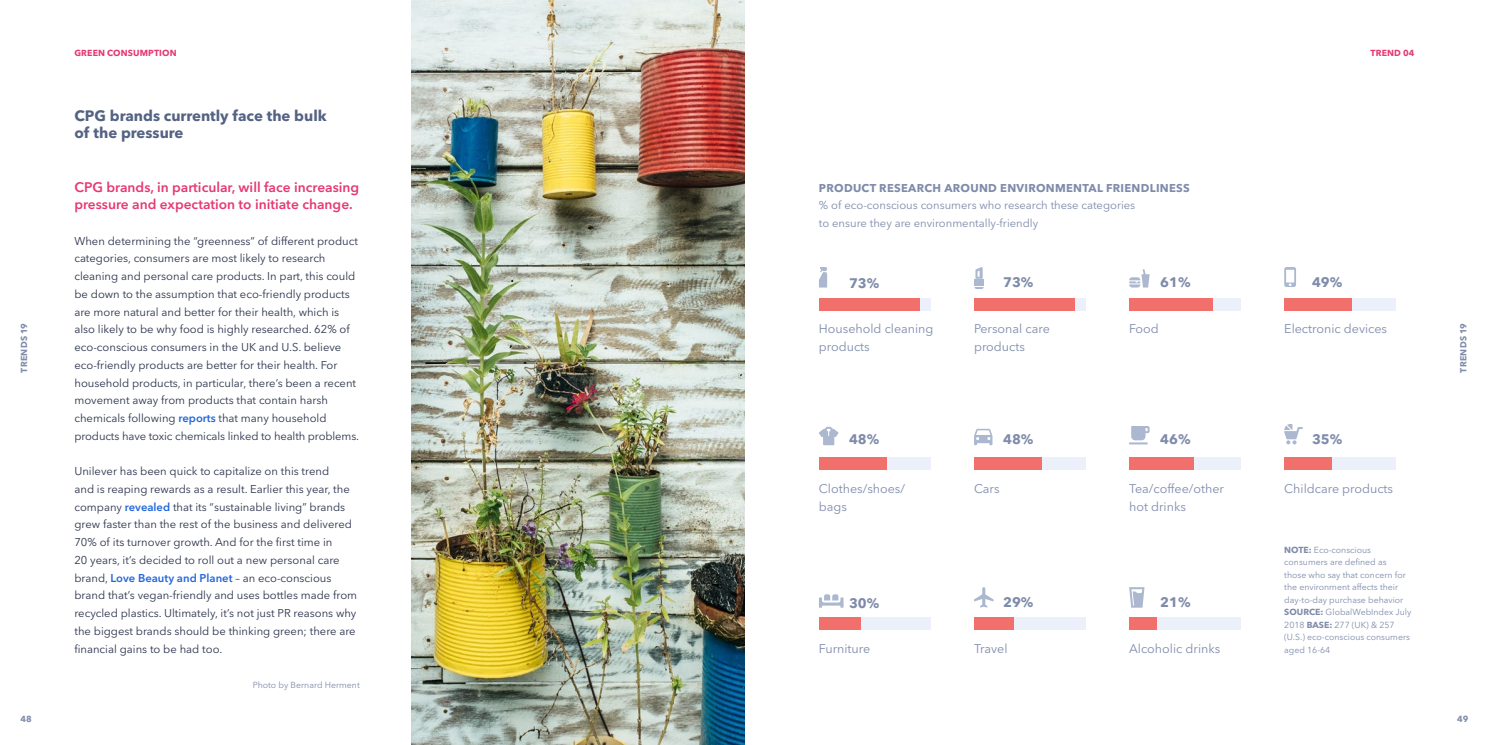
<style>
.page{position:relative;width:1489px;height:745px;background:#fff}
.page>*{position:absolute;margin:0;border:0;box-sizing:border-box;transform-origin:0 0}
.t1{font:700 15px/17.8px "Avenir Next LT Pro";color:#546383}
.t2{font:600 13.75px/17.8px "Avenir Next LT Pro";color:#e63973}
.t3{font:700 13.75px "Avenir Next LT Pro";color:#7f8baa}
.t4{font:12.5px/17.8px "Avenir Next LT Pro";color:#7f8baa}
.t5{font:11.25px/17.8px "Avenir Next LT Pro";color:#2c334c}
.t6{font:11.25px/17.8px "Avenir Next LT Pro";color:#7f8baa}
.t7{font:700 11.25px "Avenir Next LT Pro";letter-spacing:.025em;color:#7f8baa}
.t8{font:8.75px/12.5px "Avenir Next LT Pro";color:#7f8baa}
.t9{font:700 8.75px "Avenir Next LT Pro";letter-spacing:.015em;color:#e63973}
.t10{font:700 8.75px "Avenir Next LT Pro";letter-spacing:.025em;color:#7f8baa}
.s1{font-weight:600;color:#2367db}
.s2{font-weight:700}
</style>
<div class="page">
<div style="left:819px;top:298px;width:111px;height:12px;background:#ebf0fa"></div>
<div style="left:819px;top:298px;width:100px;height:12px;background:#f2706b"></div>
<div style="left:1129px;top:298px;width:111px;height:12px;background:#ebf0fa"></div>
<div style="left:1129px;top:298px;width:83px;height:12px;background:#f2706b"></div>
<div style="left:1284px;top:298px;width:111px;height:12px;background:#ebf0fa"></div>
<div style="left:1284px;top:298px;width:67px;height:12px;background:#f2706b"></div>
<div style="left:819px;top:457px;width:111px;height:12px;background:#ebf0fa"></div>
<div style="left:819px;top:457px;width:67px;height:12px;background:#f2706b"></div>
<div style="left:974px;top:457px;width:111px;height:12px;background:#ebf0fa"></div>
<div style="left:974px;top:457px;width:67px;height:12px;background:#f2706b"></div>
<div style="left:1129px;top:457px;width:111px;height:12px;background:#ebf0fa"></div>
<div style="left:1129px;top:457px;width:64px;height:12px;background:#f2706b"></div>
<div style="left:1284px;top:457px;width:111px;height:12px;background:#ebf0fa"></div>
<div style="left:1284px;top:457px;width:47px;height:12px;background:#f2706b"></div>
<div style="left:819px;top:617px;width:111px;height:12px;background:#ebf0fa"></div>
<div style="left:819px;top:617px;width:41px;height:12px;background:#f2706b"></div>
<div style="left:974px;top:617px;width:111px;height:12px;background:#ebf0fa"></div>
<div style="left:974px;top:617px;width:39px;height:12px;background:#f2706b"></div>
<div style="left:1129px;top:617px;width:111px;height:12px;background:#ebf0fa"></div>
<div style="left:1129px;top:617px;width:28px;height:12px;background:#f2706b"></div>
<svg style="left:1129px;top:426px;width:20px;height:18px"></svg>
<svg style="left:819px;top:594px;width:24px;height:13px"></svg>
<svg style="left:1129px;top:587px;width:15px;height:20px"></svg>
<svg style="left:974px;top:587px;width:19px;height:20px"></svg>
<svg style="left:974px;top:428px;width:18px;height:17px"></svg>
<svg style="left:1284px;top:267px;width:11px;height:20px"></svg>
<svg style="left:1129px;top:269px;width:20px;height:18px"></svg>
<svg style="left:974px;top:287px;width:9px;height:2px"></svg>
<div style="left:974px;top:279px;width:9px;height:7px;background:#abb8cf"></div>
<svg style="left:975px;top:267px;width:7px;height:11px"></svg>
<svg style="left:819px;top:426px;width:19px;height:19px"></svg>
<svg style="left:1284px;top:424px;width:18px;height:20px"></svg>
<svg style="left:819px;top:267px;width:8px;height:20px"></svg>
<div style="left:974px;top:298px;width:112px;height:12px;background:#ebf0fa"></div>
<div style="left:974px;top:298px;width:101px;height:12px;background:#f2706b"></div>
<img style="left:411px;top:0;width:333px;height:744px">
<p class="t9" style="left:74px;top:48px;width:104px">GREEN CONSUMPTION</p>
<p class="t9" style="left:1370px;top:48px;width:45px">TREND 04</p>
<p class="t10" style="left:19px;top:372px;width:50px;rotate:-90deg">TRENDS 19</p>
<h1 class="t1" style="left:74px;top:106px;width:254px">CPG brands currently face the bulk of the pressure</h1>
<p class="t2" style="left:74px;top:178px;width:286px">CPG brands, in particular, will face increasing pressure and expectation to initiate change.</p>
<p class="t5" style="left:74px;top:232px;width:286px">When determining the “greenness” of different product categories, consumers are most likely to research cleaning and personal care products. In part, this could be down to the assumption that eco-friendly products are more natural and better for their health, which is also likely to be why food is highly researched. 62% of eco-conscious consumers in the UK and U.S. believe eco-friendly products are better for their health. For household products, in particular, there’s been a recent movement away from products that contain harsh chemicals following <span class="s1">reports</span> that many household products have toxic chemicals linked to health problems.</p>
<p class="t5" style="left:74px;top:462px;width:284px">Unilever has been quick to capitalize on this trend<br>and is reaping rewards as a result. Earlier this year, the company <span class="s1">revealed</span> that its “sustainable living” brands grew faster than the rest of the business and delivered 70% of its turnover growth. And for the first time in<br>20 years, it’s decided to roll out a new personal care brand, <span class="s1">Love Beauty and Planet</span> – an eco-conscious brand that’s vegan-friendly and uses bottles made from recycled plastics. Ultimately, it’s not just PR reasons why the biggest brands should be thinking green; there are financial gains to be had too.</p>
<p class="t8" style="left:253px;top:678px;width:109px">Photo by Bernard Herment</p>
<p class="t7" style="left:819px;top:180px;width:372px">PRODUCT RESEARCH AROUND ENVIRONMENTAL FRIENDLINESS</p>
<p class="t6" style="left:819px;top:196px;width:318px">% of eco-conscious consumers who research these categories to ensure they are environmentally-friendly</p>
<p class="t3" style="left:849px;top:274px;width:32px">73%</p>
<p class="t3" style="left:1003px;top:274px;width:32px">73%</p>
<p class="t3" style="left:1160px;top:274px;width:32px">61%</p>
<p class="t3" style="left:1311px;top:274px;width:32px">49%</p>
<p class="t4" style="left:819px;top:320px;width:116px">Household cleaning products</p>
<p class="t4" style="left:974px;top:320px;width:77px">Personal care products</p>
<p class="t4" style="left:1129px;top:320px;width:31px">Food</p>
<p class="t4" style="left:1284px;top:320px;width:104px">Electronic devices</p>
<p class="t10" style="left:1457px;top:372px;width:50px;rotate:-90deg">TRENDS 19</p>
<p class="t3" style="left:849px;top:431px;width:32px">48%</p>
<p class="t3" style="left:1003px;top:430px;width:32px">48%</p>
<p class="t3" style="left:1160px;top:430px;width:32px">46%</p>
<p class="t3" style="left:1311px;top:430px;width:32px">35%</p>
<p class="t4" style="left:819px;top:479px;width:88px">Clothes/shoes/ bags</p>
<p class="t4" style="left:974px;top:479px;width:27px">Cars</p>
<p class="t4" style="left:1129px;top:479px;width:96px">Tea/coffee/other hot drinks</p>
<p class="t4" style="left:1284px;top:479px;width:110px">Childcare products</p>
<p class="t3" style="left:849px;top:594px;width:32px">30%</p>
<p class="t3" style="left:1003px;top:593px;width:32px">29%</p>
<p class="t3" style="left:1160px;top:593px;width:32px">21%</p>
<p class="t4" style="left:819px;top:639px;width:53px">Furniture</p>
<p class="t4" style="left:974px;top:639px;width:35px">Travel</p>
<p class="t4" style="left:1129px;top:639px;width:93px">Alcoholic drinks</p>
<p class="t8" style="left:1284px;top:543px;width:129px"><span class="s2">NOTE:</span> Eco-conscious consumers are defined as<br>those who say that concern for the environment affects their day-to-day purchase behavior<br><span class="s2">SOURCE:</span> GlobalWebIndex July<br>2018 <span class="s2">BASE:</span> 277 (UK) &amp; 257 (U.S.) eco-conscious consumers aged 16-64</p>
<p class="t10" style="left:20px;top:713px;width:13px">48</p>
<p class="t10" style="left:1456px;top:713px;width:13px">49</p>
</div>
